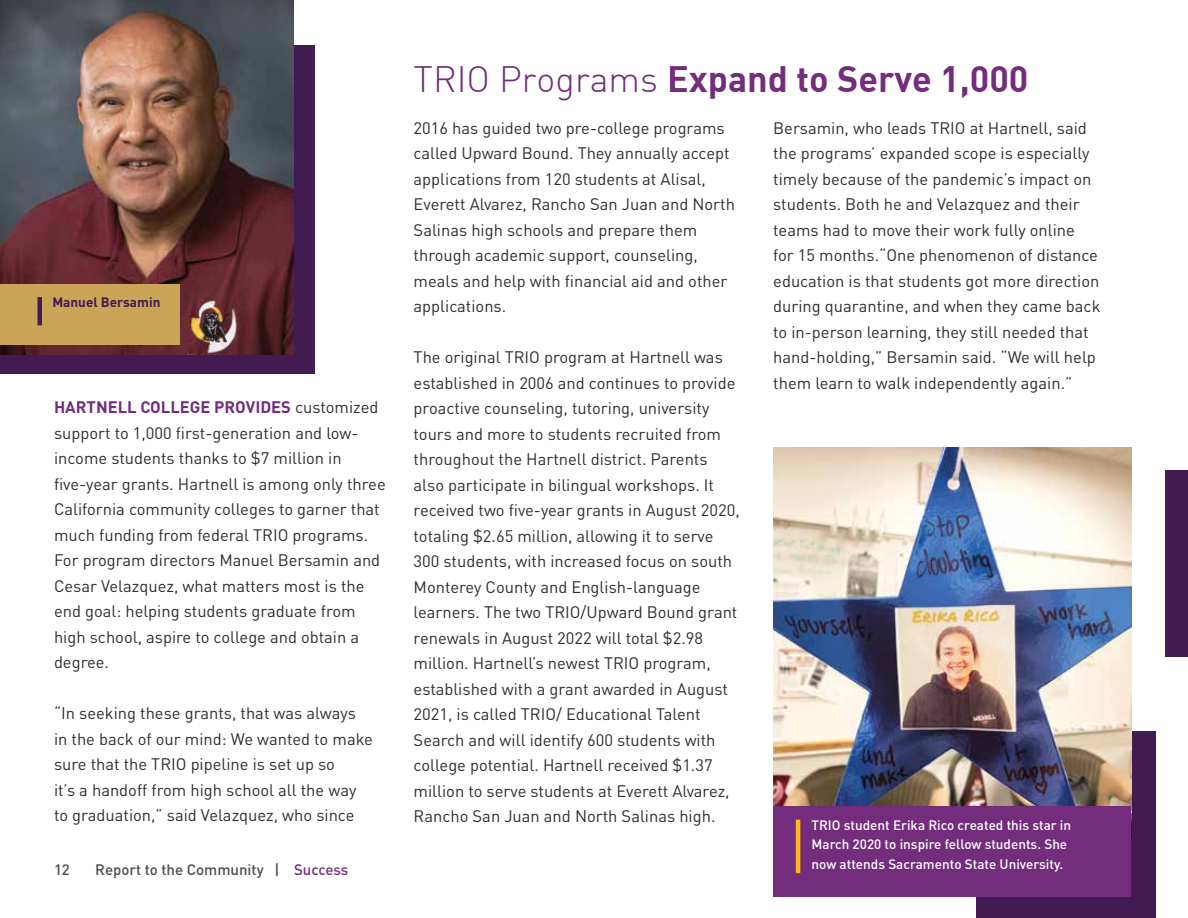
<style>
.page{position:relative;width:1188px;height:918px;background:#fff}
.page>*{position:absolute;margin:0;border:0;box-sizing:border-box;transform-origin:0 0}
.t1{font:36px "DIN Bold";color:#732d7c}
.t2{font:16.5px/25.5px "DIN Pro";color:#2e2e32}
.t3{font:500 15px "DIN Pro";color:#4d4d4f}
.t4{font:500 13.5px/19.5px "DIN Pro";color:#fff}
.t5{font:700 13.5px "DIN Pro";color:#411b51}
.s1{font-weight:700;color:#732d7c}
.s2{color:#732d7c}
.s3{font-family:"DIN Light"}
</style>
<div class="page">
<div style="left:0;top:45px;width:314px;height:329px;background:#411b51"></div>
<div style="left:1165px;top:470px;width:23px;height:187px;background:#411b51"></div>
<div style="left:976px;top:732px;width:180px;height:186px;background:#411b51"></div>
<img style="left:773px;top:447px;width:358px;height:359px">
<img style="left:0;top:0;width:294px;height:354px">
<div style="left:773px;top:806px;width:358px;height:91px;background:#732d7c"></div>
<hr style="left:796px;top:820px;width:4px;height:53px;background:#fdb913">
<div style="left:0;top:284px;width:179px;height:61px;background:#caa558"></div>
<hr style="left:38px;top:297px;width:4px;height:28px;background:#411b51">
<p class="t5" style="left:52px;top:293px;width:110px">Manuel Bersamin</p>
<p class="t2" style="left:54px;top:394px;width:333px"><span class="s1">HARTNELL COLLEGE PROVIDES</span> customized support to 1,000 first-generation and low&shy;income students thanks to $7 million in five-year grants. Hartnell is among only three California community colleges to garner that much funding from federal TRIO programs.<br>For program directors Manuel Bersamin and Cesar Velazquez, what matters most is the end goal: helping students graduate from high school, aspire to college and obtain a degree.</p>
<p class="t2" style="left:54px;top:700px;width:320px">“In seeking these grants, that was always in the back of our mind: We wanted to make sure that the TRIO pipeline is set up so<br>it’s a handoff from high school all the way to graduation,” said Velazquez, who since</p>
<p class="t3" style="left:54px;top:860px;width:17px">12</p>
<p class="t3" style="left:95px;top:860px;width:255px">Report to the Community | <span class="s2">Success</span></p>
<h1 class="t1" style="left:414px;top:55px;width:616px"><span class="s3">TRIO Programs</span> Expand to Serve 1,000</h1>
<p class="t2" style="left:414px;top:115px;width:323px">2016 has guided two pre-college programs called Upward Bound. They annually accept applications from 120 students at Alisal, Everett Alvarez, Rancho San Juan and North Salinas high schools and prepare them through academic support, counseling, meals and help with financial aid and other applications.</p>
<p class="t2" style="left:414px;top:344px;width:328px">The original TRIO program at Hartnell was established in 2006 and continues to provide proactive counseling, tutoring, university tours and more to students recruited from throughout the Hartnell district. Parents also participate in bilingual workshops. It received two five-year grants in August 2020, totaling $2.65 million, allowing it to serve 300 students, with increased focus on south Monterey County and English-language learners. The two TRIO/Upward Bound grant renewals in August 2022 will total $2.98 million. Hartnell’s newest TRIO program, established with a grant awarded in August 2021, is called TRIO/ Educational Talent Search and will identify 600 students with college potential. Hartnell received $1.37 million to serve students at Everett Alvarez, Rancho San Juan and North Salinas high.</p>
<p class="t2" style="left:773px;top:114px;width:329px">Bersamin, who leads TRIO at Hartnell, said the programs’ expanded scope is especially timely because of the pandemic’s impact on students. Both he and Velazquez and their teams had to move their work fully online<br>for 15 months.“One phenomenon of distance education is that students got more direction during quarantine, and when they came back to in-person learning, they still needed that hand-holding,” Bersamin said. “We will help them learn to walk independently again.”</p>
<p class="t4" style="left:812px;top:815px;width:261px">TRIO student Erika Rico created this star in<br>March 2020 to inspire fellow students. She now attends Sacramento State University.</p>
</div>
